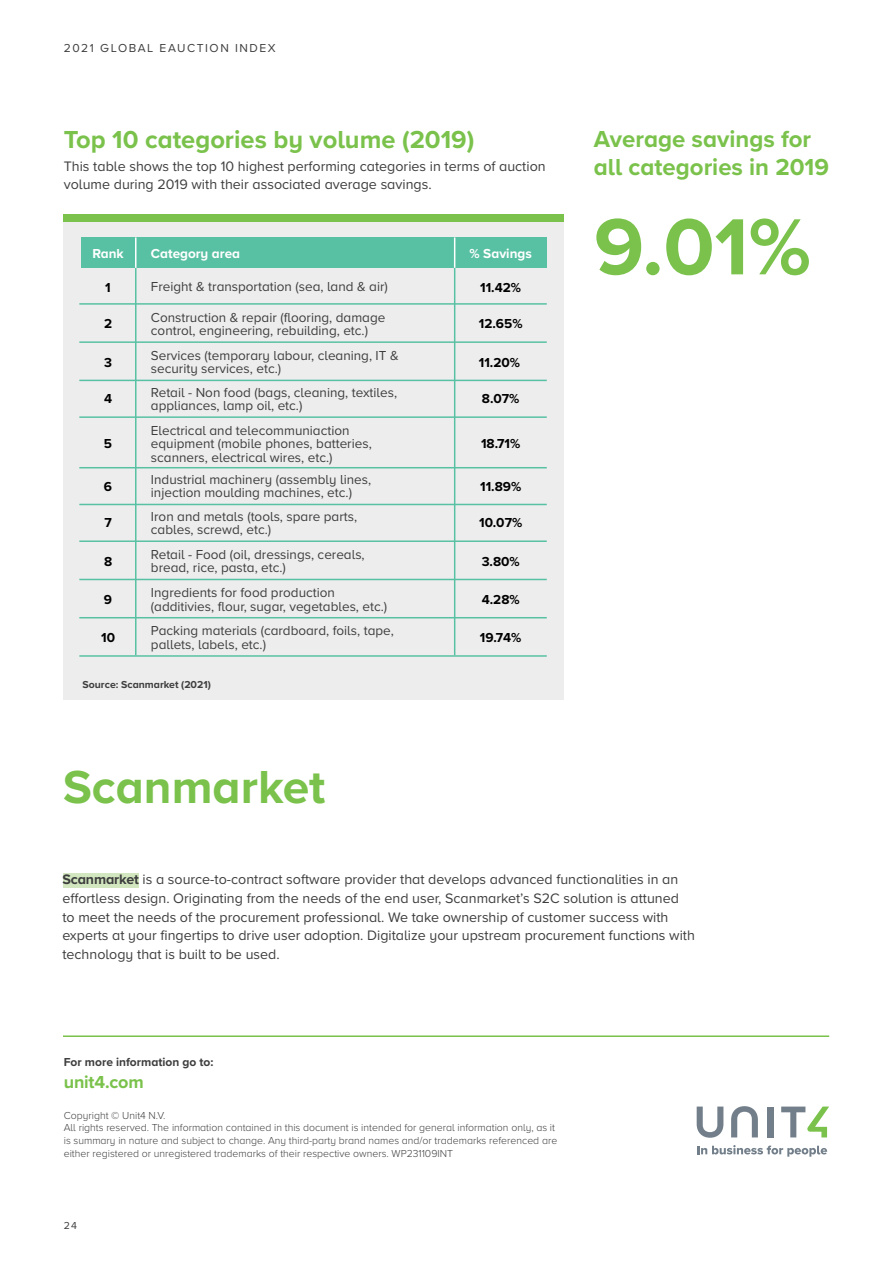
<style>
.page{position:relative;width:893px;height:1263px;background:#fff}
.page>*{position:absolute;margin:0;border:0;box-sizing:border-box;transform-origin:0 0}
.t1{font:700 82.5px "Proxima Nova A";color:#7ac24b}
.t2{font:700 48px "Proxima Nova A";color:#7ac24b}
.t3{font:700 25.5px "Proxima Nova A";color:#7ac24b}
.t4{font:700 24px/28.8px "Proxima Nova A";color:#7ac24b}
.t5{font:700 18px "Proxima Nova A";letter-spacing:-.01em;color:#7ac24b}
.t6{font:14.25px/18.8px "Proxima Nova A";color:#3e3e3f}
.t7{font:13.5px/13.5px "Proxima Nova A";color:#3e3e3f}
.t8{font:700 13.5px "Proxima Nova A";color:#000}
.t9{font:700 13.5px "Proxima Nova A";color:#fff}
.t10{font:12px "Proxima Nova A";letter-spacing:.13em;color:#3e3e3f}
.t11{font:700 12px "Proxima Nova A";color:#3e3e3f}
.t12{font:300 10.5px/12.6px "Proxima Nova A";color:#3e3e3f}
.t13{font:700 10.5px "Proxima Nova A";color:#3e3e3f}
.t14{font:10.5px "Proxima Nova A";color:#3e3e3f}
.s1{font-weight:700}
</style>
<div class="page">
<div style="left:63px;top:873px;width:76px;height:14px;background:#d2e7bf"></div>
<div style="left:64px;top:215px;width:500px;height:484px;background:#ededee"></div>
<div style="left:64px;top:215px;width:500px;height:7px;background:#7ac24b"></div>
<hr style="left:63px;top:1035px;width:766px;height:2px;background:#7ac24b">
<svg style="left:697px;top:1145px;width:130px;height:12px"></svg>
<svg style="left:697px;top:1106px;width:26px;height:32px"></svg>
<svg style="left:731px;top:1106px;width:27px;height:31px"></svg>
<div style="left:767px;top:1106px;width:6px;height:31px;background:#727f8a"></div>
<svg style="left:781px;top:1106px;width:48px;height:31px"></svg>
<div style="left:81px;top:237px;width:466px;height:31px;background:#59c1a3"></div>
<hr style="left:135px;top:237px;width:1px;height:31px;background:#fff">
<hr style="left:135px;top:268px;width:1px;height:387px;background:#59c1a3">
<hr style="left:454px;top:237px;width:1px;height:31px;background:#fff">
<hr style="left:454px;top:268px;width:1px;height:387px;background:#59c1a3">
<hr style="left:79px;top:303px;width:468px;height:2px;background:#59c1a3">
<hr style="left:79px;top:341px;width:468px;height:2px;background:#59c1a3">
<hr style="left:79px;top:380px;width:468px;height:1px;background:#59c1a3">
<hr style="left:79px;top:416px;width:468px;height:2px;background:#59c1a3">
<hr style="left:79px;top:467px;width:468px;height:1px;background:#59c1a3">
<hr style="left:79px;top:504px;width:468px;height:1px;background:#59c1a3">
<hr style="left:79px;top:540px;width:468px;height:2px;background:#59c1a3">
<hr style="left:79px;top:579px;width:468px;height:1px;background:#59c1a3">
<hr style="left:79px;top:617px;width:468px;height:1px;background:#59c1a3">
<hr style="left:79px;top:655px;width:468px;height:2px;background:#59c1a3">
<p class="t10" style="left:64px;top:39px;width:213px">2021 GLOBAL EAUCTION INDEX</p>
<h3 class="t3" style="left:64px;top:120px;width:412px">Top 10 categories by volume (2019)</h3>
<p class="t6" style="left:64px;top:156px;width:483px">This table shows the top 10 highest performing categories in terms of auction volume during 2019 with their associated average savings.</p>
<p class="t9" style="left:92px;top:243px;width:33px">Rank</p>
<p class="t9" style="left:151px;top:243px;width:91px">Category area</p>
<p class="t9" style="left:470px;top:243px;width:64px">% Savings</p>
<p class="t8" style="left:105px;top:277px;width:7px">1</p>
<p class="t7" style="left:151px;top:279px;width:238px">Freight &amp; transportation (sea, land &amp; air)</p>
<p class="t8" style="left:480px;top:277px;width:42px">11.42%</p>
<p class="t8" style="left:104px;top:314px;width:10px">2</p>
<p class="t7" style="left:151px;top:310px;width:236px">Construction &amp; repair (flooring, damage control, engineering, rebuilding, etc.)</p>
<p class="t8" style="left:479px;top:314px;width:45px">12.65%</p>
<p class="t8" style="left:104px;top:352px;width:9px">3</p>
<p class="t7" style="left:151px;top:348px;width:249px">Services (temporary labour, cleaning, IT &amp; security services, etc.)</p>
<p class="t8" style="left:479px;top:352px;width:43px">11.20%</p>
<p class="t8" style="left:104px;top:389px;width:10px">4</p>
<p class="t7" style="left:151px;top:385px;width:248px">Retail - Non food (bags, cleaning, textiles, appliances, lamp oil, etc.)</p>
<p class="t8" style="left:482px;top:389px;width:39px">8.07%</p>
<p class="t8" style="left:104px;top:434px;width:10px">5</p>
<p class="t7" style="left:151px;top:423px;width:222px">Electrical and telecommuniaction equipment (mobile phones, batteries, scanners, electrical wires, etc.)</p>
<p class="t8" style="left:481px;top:434px;width:41px">18.71%</p>
<p class="t8" style="left:104px;top:476px;width:10px">6</p>
<p class="t7" style="left:151px;top:472px;width:222px">Industrial machinery (assembly lines, injection moulding machines, etc.)</p>
<p class="t8" style="left:480px;top:476px;width:43px">11.89%</p>
<p class="t8" style="left:104px;top:513px;width:9px">7</p>
<p class="t7" style="left:151px;top:509px;width:208px">Iron and metals (tools, spare parts, cables, screwd, etc.)</p>
<p class="t8" style="left:479px;top:513px;width:45px">10.07%</p>
<p class="t8" style="left:104px;top:551px;width:10px">8</p>
<p class="t7" style="left:151px;top:547px;width:215px">Retail - Food (oil, dressings, cereals, bread, rice, pasta, etc.)</p>
<p class="t8" style="left:482px;top:551px;width:40px">3.80%</p>
<p class="t8" style="left:104px;top:589px;width:10px">9</p>
<p class="t7" style="left:151px;top:585px;width:238px">Ingredients for food production (additivies, flour, sugar, vegetables, etc.)</p>
<p class="t8" style="left:482px;top:589px;width:40px">4.28%</p>
<p class="t8" style="left:101px;top:628px;width:15px">10</p>
<p class="t7" style="left:151px;top:624px;width:244px">Packing materials (cardboard, foils, tape, pallets, labels, etc.)</p>
<p class="t8" style="left:480px;top:628px;width:43px">19.74%</p>
<p class="t13" style="left:83px;top:677px;width:130px">Source: Scanmarket (2021)</p>
<h2 class="t2" style="left:63px;top:751px;width:264px">Scanmarket</h2>
<h3 class="t4" style="left:594px;top:124px;width:237px">Average savings for all categories in 2019</h3>
<h1 class="t1" style="left:594px;top:185px;width:219px">9.01%</h1>
<p class="t6" style="left:62px;top:869px;width:634px"><span class="s1">Scanmarket</span> is a source-to-contract software provider that develops advanced functionalities in an effortless design. Originating from the needs of the end user, Scanmarket’s S2C solution is attuned<br>to meet the needs of the procurement professional. We take ownership of customer success with experts at your fingertips to drive user adoption. Digitalize your upstream procurement functions with technology that is built to be used.</p>
<p class="t11" style="left:64px;top:1053px;width:151px">For more information go to:</p>
<h3 class="t5" style="left:64px;top:1068px;width:81px">unit4.com</h3>
<p class="t12" style="left:64px;top:1108px;width:495px">Copyright © Unit4 N.V.<br>All rights reserved. The information contained in this document is intended for general information only, as it is summary in nature and subject to change. Any third-party brand names and/or trademarks referenced are either registered or unregistered trademarks of their respective owners. WP231109INT</p>
<p class="t14" style="left:64px;top:1217px;width:15px">24</p>
</div>
